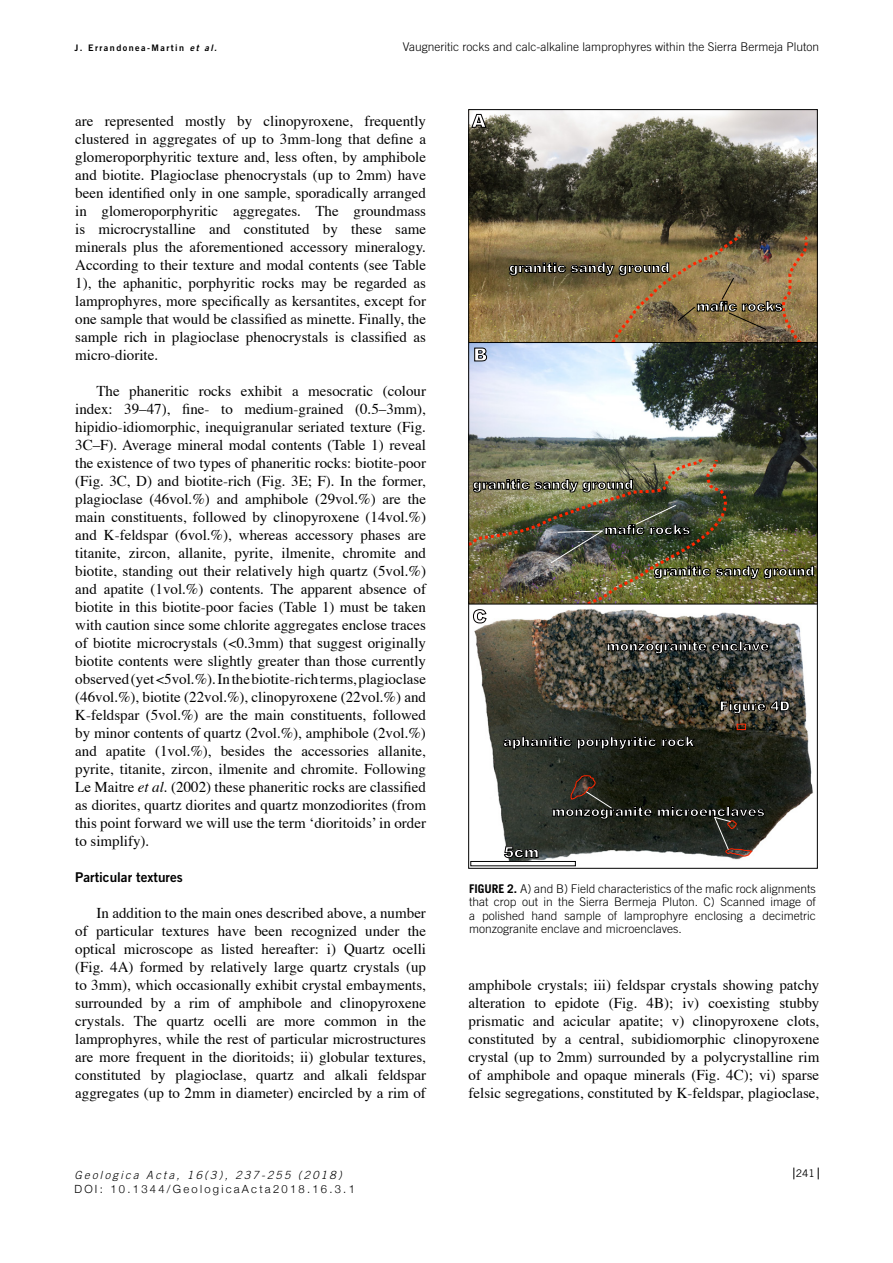
<style>
.page{position:relative;width:893px;height:1263px;background:#fff}
.page>*{position:absolute;margin:0;border:0;box-sizing:border-box;transform-origin:0 0}
.t1{font:900 18px "Arial";color:#fffdfd}
.t2{font:15px/18px "Times";color:#000;text-align:justify}
.t3{font:900 15px "Arial";color:#fff}
.t4{font:900 13.5px "Arial";color:#fff}
.t5{font:13.5px "Trade Gothic Bold Two";color:#000}
.t6{font:300 12px/13.5px "Trade Gothic";color:#000;text-align:justify}
.t7{font:300 11.25px "Helvetica Neue";letter-spacing:.2em;color:#000}
.t8{font:italic 300 11.25px "Trade Gothic";letter-spacing:.2em;color:#000}
.t9{font:10.5px "Trade Gothic";color:#000}
.t10{font:9px "Trade Gothic Bold Two";letter-spacing:.16em;color:#000}
.s1{font-style:italic}
.s2{font-weight:700}
</style>
<div class="page">
<svg style="left:793px;top:1167px;width:1px;height:12px"></svg>
<svg style="left:818px;top:1167px;width:1px;height:12px"></svg>
<img style="left:470px;top:111px;width:346px;height:756px">
<svg style="left:471px;top:114px;width:16px;height:14px"></svg>
<svg style="left:509px;top:231px;width:299px;height:122px;background:#85724d"></svg>
<hr style="left:469px;top:604px;width:348px;height:1px;background:#000">
<hr style="left:469px;top:342px;width:348px;height:1px;background:#000">
<svg style="left:606px;top:640px;width:164px;height:14px;background:#32332f"></svg>
<svg style="left:503px;top:735px;width:193px;height:15px;background:#1a1d16"></svg>
<svg style="left:552px;top:775px;width:213px;height:82px;background:#2d2f27"></svg>
<div style="left:737px;top:724px;width:9px;height:6px;border:1px solid #ff2600"></div>
<div style="left:471px;top:861px;width:104px;height:5px;background:#fff"></div>
<div style="left:470px;top:861px;width:106px;height:5px;border:1px solid #000"></div>
<svg style="left:503px;top:846px;width:36px;height:12px"></svg>
<svg style="left:720px;top:700px;width:70px;height:24px;background:#423d31"></svg>
<svg style="left:474px;top:347px;width:13px;height:15px"></svg>
<img style="left:468px;top:456px;width:346px;height:168px">
<p class="t10" style="left:74px;top:43px;width:144px">J. Errandonea-Martin <span class="s1">et al.</span></p>
<p class="t6" style="left:403px;top:40px;width:418px">Vaugneritic rocks and calc-alkaline lamprophyres within the Sierra Bermeja Pluton</p>
<p class="t2" style="left:75px;top:111px;width:352px">are represented mostly by clinopyroxene, frequently clustered in aggregates of up to 3mm-long that define a glomeroporphyritic texture and, less often, by amphibole and biotite. Plagioclase phenocrystals (up to 2mm) have been identified only in one sample, sporadically arranged in glomeroporphyritic aggregates. The groundmass is microcrystalline and constituted by these same minerals plus the aforementioned accessory mineralogy.<br>According to their texture and modal contents (see Table 1), the aphanitic, porphyritic rocks may be regarded as lamprophyres, more specifically as kersantites, except for one sample that would be classified as minette. Finally, the sample rich in plagioclase phenocrystals is classified as micro-diorite.</p>
<p class="t2" style="left:75px;top:381px;width:352px;text-indent:21px">The phaneritic rocks exhibit a mesocratic (colour index: 39–47), fine- to medium-grained (0.5–3mm), hipidio-idiomorphic, inequigranular seriated texture (Fig.<br>3C–F). Average mineral modal contents (Table 1) reveal the existence of two types of phaneritic rocks: biotite-poor (Fig. 3C, D) and biotite-rich (Fig. 3E; F). In the former, plagioclase (46vol.%) and amphibole (29vol.%) are the main constituents, followed by clinopyroxene (14vol.%) and K-feldspar (6vol.%), whereas accessory phases are titanite, zircon, allanite, pyrite, ilmenite, chromite and biotite, standing out their relatively high quartz (5vol.%) and apatite (1vol.%) contents. The apparent absence of biotite in this biotite-poor facies (Table 1) must be taken with caution since some chlorite aggregates enclose traces of biotite microcrystals (&lt;0.3mm) that suggest originally biotite contents were slightly greater than those currently observed (yet &lt;5vol.%). In the biotite-rich terms, plagioclase (46vol.%), biotite (22vol.%), clinopyroxene (22vol.%) and K-feldspar (5vol.%) are the main constituents, followed by minor contents of quartz (2vol.%), amphibole (2vol.%) and apatite (1vol.%), besides the accessories allanite, pyrite, titanite, zircon, ilmenite and chromite. Following Le Maitre <span class="s1">et al.</span> (2002) these phaneritic rocks are classified as diorites, quartz diorites and quartz monzodiorites (from this point forward we will use the term ‘dioritoids’ in order to simplify).</p>
<p class="t5" style="left:75px;top:869px;width:109px">Particular textures</p>
<p class="t2" style="left:75px;top:903px;width:352px;text-indent:21px">In addition to the main ones described above, a number of particular textures have been recognized under the optical microscope as listed hereafter: i) Quartz ocelli (Fig. 4A) formed by relatively large quartz crystals (up to 3mm), which occasionally exhibit crystal embayments, surrounded by a rim of amphibole and clinopyroxene crystals. The quartz ocelli are more common in the lamprophyres, while the rest of particular microstructures are more frequent in the dioritoids; ii) globular textures, constituted by plagioclase, quartz and alkali feldspar aggregates (up to 2mm in diameter) encircled by a rim of</p>
<p class="t8" style="left:74px;top:1168px;width:269px">Geologica Acta, 16(3), 237-255 (2018)</p>
<p class="t7" style="left:74px;top:1181px;width:282px">DOI: 10.1344/GeologicaActa2018.16.3.1</p>
<p class="t1" style="left:472px;top:108px;width:15px">A</p>
<p class="t4" style="left:509px;top:258px;width:162px">granitic sandy ground</p>
<p class="t1" style="left:473px;top:341px;width:15px">B</p>
<p class="t4" style="left:696px;top:296px;width:88px">mafic rocks</p>
<p class="t4" style="left:473px;top:475px;width:162px">granitic sandy ground</p>
<p class="t4" style="left:604px;top:520px;width:88px">mafic rocks</p>
<p class="t4" style="left:654px;top:561px;width:162px">granitic sandy ground</p>
<p class="t4" style="left:606px;top:636px;width:164px">monzogranite enclave</p>
<p class="t4" style="left:503px;top:732px;width:193px">aphanitic porphyritic rock</p>
<p class="t4" style="left:719px;top:696px;width:72px">Figure 4D</p>
<p class="t3" style="left:504px;top:841px;width:36px">5cm</p>
<p class="t4" style="left:552px;top:801px;width:215px">monzogranite microenclaves</p>
<p class="t6" style="left:469px;top:882px;width:348px"><span class="s2">FIGURE 2.</span> A) and B) Field characteristics of the mafic rock alignments that crop out in the Sierra Bermeja Pluton. C) Scanned image of a polished hand sample of lamprophyre enclosing a decimetric monzogranite enclave and microenclaves.</p>
<p class="t2" style="left:468px;top:975px;width:352px">amphibole crystals; iii) feldspar crystals showing patchy alteration to epidote (Fig. 4B); iv) coexisting stubby prismatic and acicular apatite; v) clinopyroxene clots, constituted by a central, subidiomorphic clinopyroxene crystal (up to 2mm) surrounded by a polycrystalline rim of amphibole and opaque minerals (Fig. 4C); vi) sparse felsic segregations, constituted by K-feldspar, plagioclase,</p>
<p class="t9" style="left:796px;top:1167px;width:21px">241</p>
</div>
